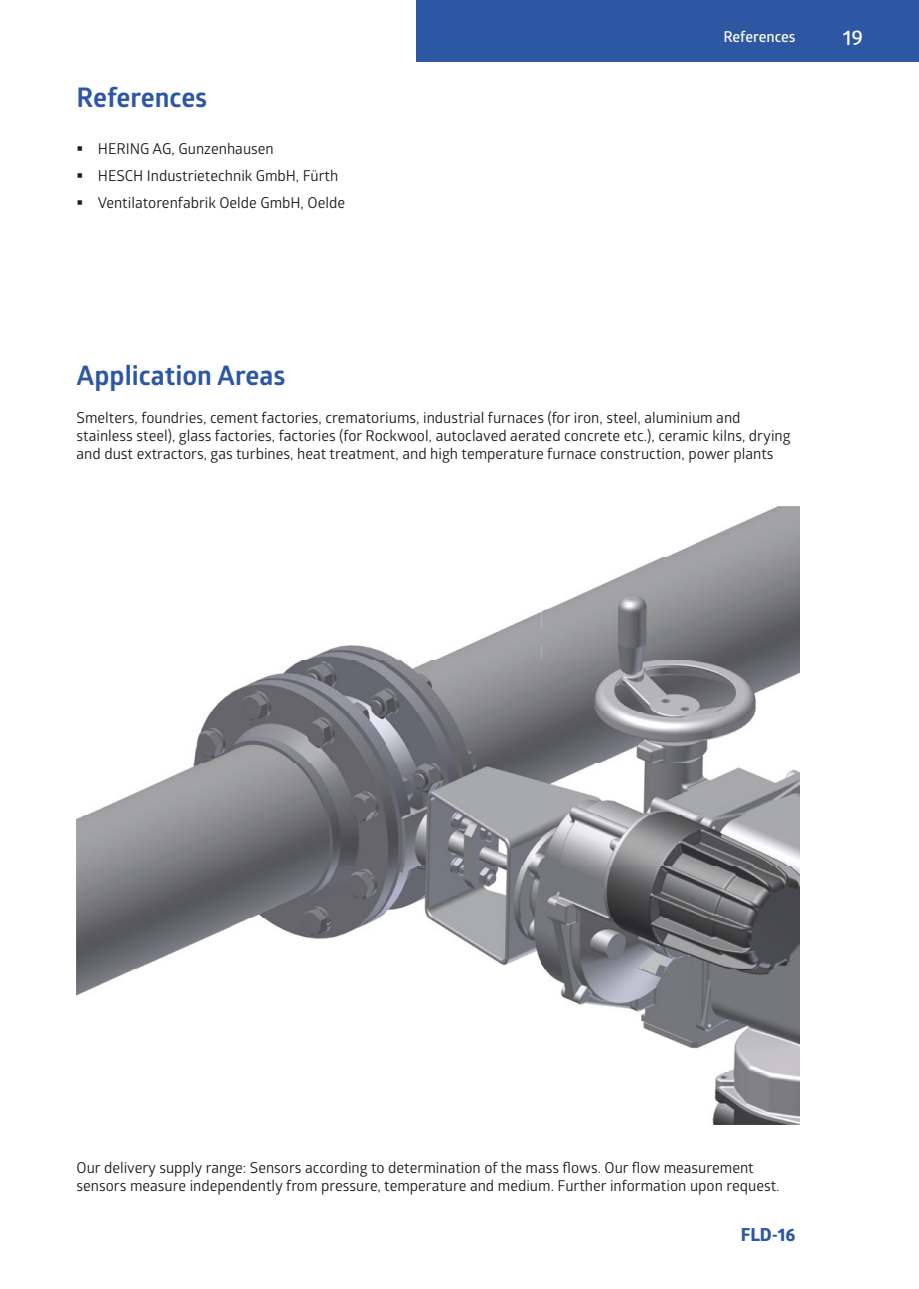
<style>
.page{position:relative;width:919px;height:1289px;background:#fff}
.page>*{position:absolute;margin:0;border:0;box-sizing:border-box;transform-origin:0 0}
.t1{font:700 27px "Glober";color:#2d56a3}
.t2{font:600 21px "Glober";color:#fff}
.t3{font:700 18px "Globerx";color:#2d56a3}
.t4{font:15px/18px "Glober";color:#1d1d1b}
.t5{font:600 15px "Glober";color:#fff}
</style>
<div class="page">
<div style="left:417px;top:0;width:501px;height:62px;background:#2d56a3"></div>
<img style="left:77px;top:506px;width:722px;height:618px">
<img style="left:509px;top:629px;width:162px;height:15px">
<h1 class="t1" style="left:77px;top:79px;width:132px">References</h1>
<p class="t4" style="left:98px;top:134px;width:249px;line-height:27px">HERING AG, Gunzenhausen<br>HESCH Industrietechnik GmbH, Fürth<br>Ventilatorenfabrik Oelde GmbH, Oelde</p>
<p class="t5" style="left:723px;top:26px;width:74px">References</p>
<h2 class="t2" style="left:842px;top:23px;width:22px">19</h2>
<h1 class="t1" style="left:77px;top:356px;width:210px">Application Areas</h1>
<p class="t4" style="left:77px;top:408px;width:715px">Smelters, foundries, cement factories, crematoriums, industrial furnaces (for iron, steel, aluminium and stainless steel), glass factories, factories (for Rockwool, autoclaved aerated concrete etc.), ceramic kilns, drying and dust extractors, gas turbines, heat treatment, and high temperature furnace construction, power plants</p>
<p class="t4" style="left:77px;top:1157px;width:704px">Our delivery supply range: Sensors according to determination of the mass flows. Our flow measurement sensors measure independently from pressure, temperature and medium. Further information upon request.</p>
<p class="t3" style="left:740px;top:1221px;width:56px">FLD-16</p>
</div>
